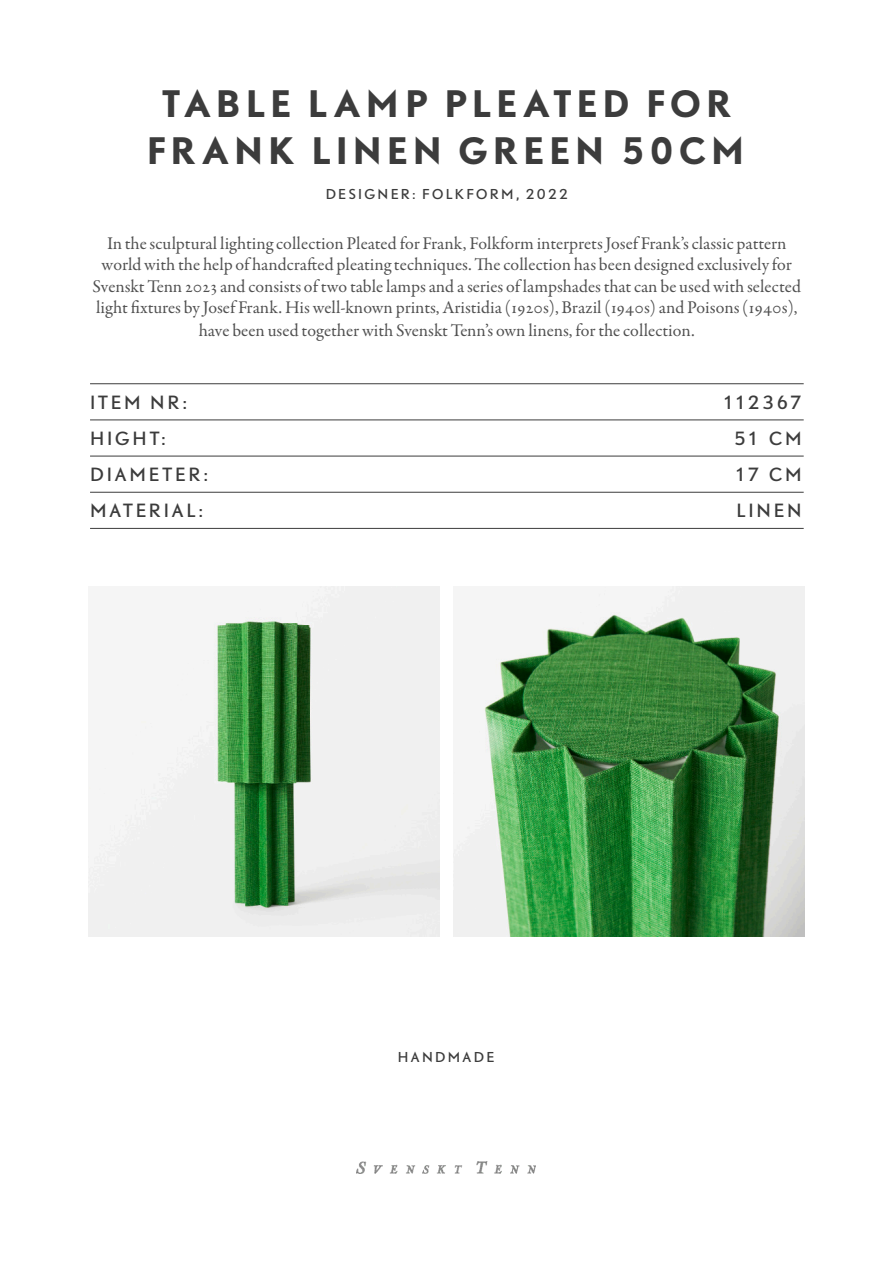
<style>
.page{position:relative;width:893px;height:1263px;background:#fff}
.page>*{position:absolute;margin:0;border:0;box-sizing:border-box;transform-origin:0 0}
.Rubrik_1_-_Huvudrubrik{font:700 34.05px/47.7px "DTL Nobel TOT";letter-spacing:.165em;color:#3c3c3c;text-align:center}
.Bröd_Garamond_Centrerad{font:18px/21.9px "Garamond Premr Pro";color:#505050;text-align:center}
.Linjerad_lista___Nobel{font:16.95px "DTL Nobel TOT";letter-spacing:.165em;color:#3c3c3c}
.Rubrik_3___Byline_footer{font:12.75px "DTL Nobel TOT";letter-spacing:.185em;color:#3c3c3c}
</style>
<div class="page">
<hr style="left:90px;top:383px;width:714px;height:1px;background:#3c3c3c">
<hr style="left:90px;top:420px;width:714px;height:1px;background:#3c3c3c">
<hr style="left:90px;top:456px;width:714px;height:1px;background:#3c3c3c">
<hr style="left:90px;top:492px;width:714px;height:1px;background:#3c3c3c">
<hr style="left:90px;top:528px;width:714px;height:1px;background:#3c3c3c">
<img style="left:356px;top:1161px;width:180px;height:13px">
<img style="left:90px;top:587px;width:349px;height:349px">
<img style="left:454px;top:587px;width:350px;height:349px">
<p class="Rubrik_1_-_Huvudrubrik" style="left:147px;top:78px;width:601px">TABLE LAMP PLEATED FOR<br>FRANK LINEN GREEN 50CM</p>
<p class="Rubrik_3___Byline_footer" style="left:326px;top:186px;width:244px">DESIGNER: FOLKFORM, 2022</p>
<p class="Bröd_Garamond_Centrerad" style="left:93px;top:232px;width:710px">In the sculptural lighting collection Pleated for Frank, Folkform interprets Josef Frank’s classic pattern world with the help of handcrafted pleating techniques. The collection has been designed exclusively for Svenskt Tenn 2023 and consists of two table lamps and a series of lampshades that can be used with selected light fixtures by Josef Frank. His well-known prints, Aristidia (1920s), Brazil (1940s) and Poisons (1940s), have been used together with Svenskt Tenn’s own linens, for the collection.</p>
<p class="Linjerad_lista___Nobel" style="left:90px;top:391px;width:99px">ITEM NR:</p>
<p class="Linjerad_lista___Nobel" style="left:723px;top:391px;width:80px">112367</p>
<p class="Linjerad_lista___Nobel" style="left:90px;top:427px;width:77px">HIGHT:</p>
<p class="Linjerad_lista___Nobel" style="left:734px;top:427px;width:69px">51 CM</p>
<p class="Linjerad_lista___Nobel" style="left:90px;top:463px;width:120px">DIAMETER:</p>
<p class="Linjerad_lista___Nobel" style="left:735px;top:463px;width:68px">17 CM</p>
<p class="Linjerad_lista___Nobel" style="left:90px;top:499px;width:115px">MATERIAL:</p>
<p class="Linjerad_lista___Nobel" style="left:737px;top:499px;width:66px">LINEN</p>
<p class="Rubrik_3___Byline_footer" style="left:398px;top:1048px;width:98px">HANDMADE</p>
</div>
